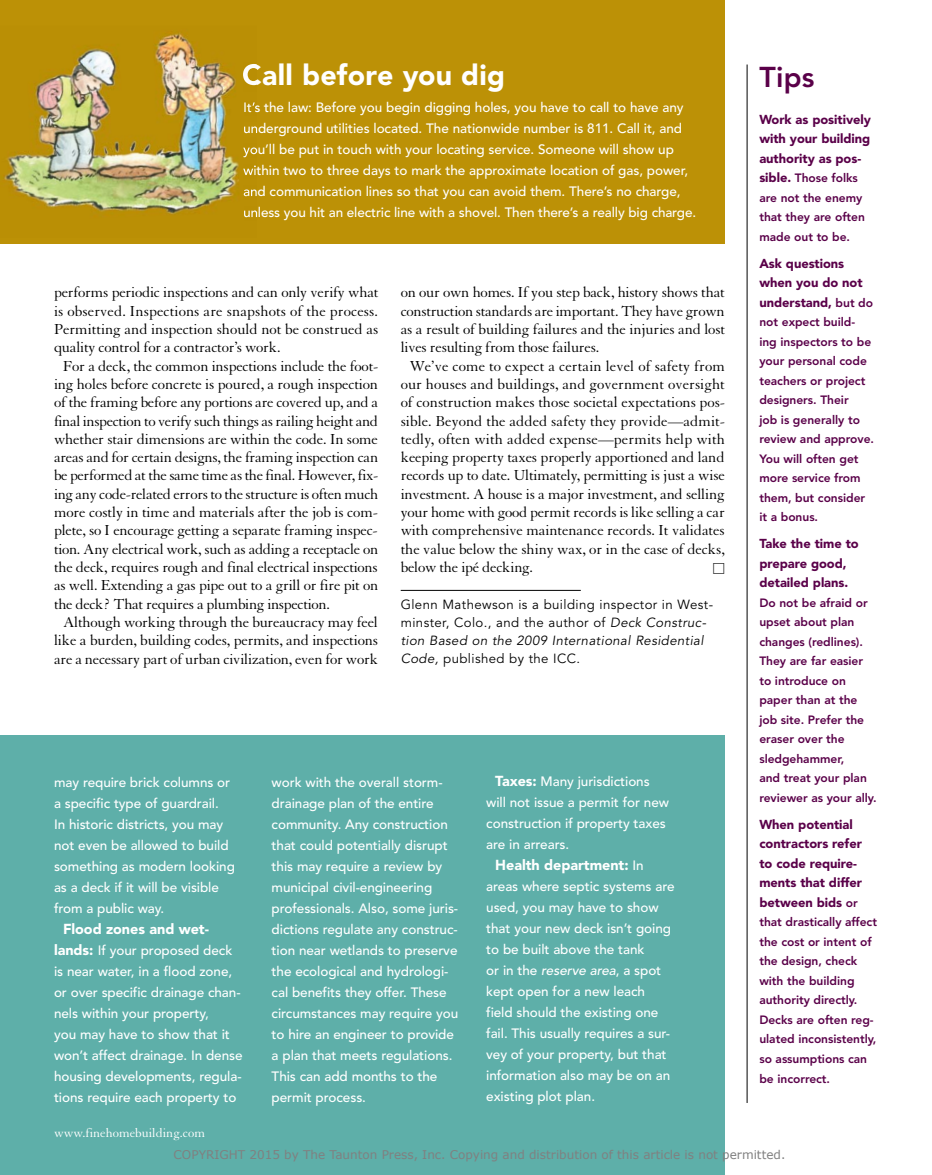
<style>
.page{position:relative;width:932px;height:1175px;background:#fff}
.page>*{position:absolute;margin:0;border:0;box-sizing:border-box;transform-origin:0 0}
.t1{font:900 28.5px "Avenir LT Std";letter-spacing:.01em;color:#fff}
.t2{font:800 28.5px "Avenir LT Std";color:#5a0049}
.t3{font:15.75px "Granjon LT Std";letter-spacing:-.015em;color:#000}
.t4{font:15.75px "Granjon LT Std";letter-spacing:.005em;color:#000}
.t5{font:900 14.4px "Avenir LT Std";letter-spacing:-.005em;color:#fff}
.t6{font:500 13.5px/21px "Avenir LT Std";letter-spacing:-.005em;color:#fff}
.t7{font:13.5px "Granjon LT Std";color:#fff}
.t8{font:13.5px "Universal Std Newswith Comm Pi";color:#000}
.t9{font:13.2px/18.3px "Avenir LT Std";letter-spacing:.03em;color:#000}
.t10{font:900 12.9px/19.5px "Avenir LT Std";letter-spacing:-.005em;color:#5a0049}
.t11{font:800 12px/19.5px "Avenir LT Std";letter-spacing:-.005em;color:#5a0049}
.t12{font:12px "Verdana";color:#808080}
.s1{font-style:italic}
.s2{font-weight:900;font-size:14.4px}
.s3{font-weight:500;font-size:13.5px}
.s4{font-weight:900;font-size:12.9px}
.s5{font-weight:800;font-size:12px}
</style>
<div class="page">
<hr style="left:400px;top:590px;width:180px;height:1px;background:#000">
<div style="left:0;top:735px;width:724px;height:439px;background:#5eafa9"></div>
<hr style="left:746px;top:64px;width:1px;height:1038px;background:#000">
<div style="left:0;top:0;width:724px;height:243px;background:#bc9106"></div>
<img style="left:3px;top:33px;width:241px;height:182px">
<svg style="left:244px;top:102px;width:12px;height:11px"></svg>
<svg style="left:244px;top:126px;width:12px;height:8px"></svg>
<img style="left:243px;top:144px;width:13px;height:14px">
<img style="left:243px;top:165px;width:13px;height:14px">
<svg style="left:244px;top:189px;width:12px;height:8px"></svg>
<svg style="left:244px;top:210px;width:12px;height:8px"></svg>
<img style="left:243px;top:63px;width:13px;height:28px">
<h1 class="t1" style="left:242px;top:57px;width:264px">Call before you dig</h1>
<p class="t6" style="left:243px;top:97px;width:454px">It’s the law: Before you begin digging holes, you have to call to have any underground utilities located. The nationwide number is 811. Call it, and you’ll be put in touch with your locating service. Someone will show up within two to three days to mark the approximate location of gas, power, and communication lines so that you can avoid them. There’s no charge, unless you hit an electric line with a shovel. Then there’s a really big charge.</p>
<p class="t3" style="left:54px;top:284px;width:326px">performs periodic inspections and can only verify what</p>
<p class="t4" style="left:54px;top:302px;width:325px">is observed. Inspections are snapshots of the process.</p>
<p class="t3" style="left:54px;top:321px;width:326px">Permitting and inspection should not be construed as</p>
<p class="t3" style="left:54px;top:339px;width:228px">quality control for a contractor’s work.</p>
<p class="t3" style="left:63px;top:357px;width:317px">For a deck, the common inspections include the foot-</p>
<p class="t3" style="left:54px;top:375px;width:325px">ing holes before concrete is poured, a rough inspection</p>
<p class="t3" style="left:54px;top:394px;width:326px">of the framing before any portions are covered up, and a</p>
<p class="t3" style="left:54px;top:412px;width:325px">final inspection to verify such things as railing height and</p>
<p class="t3" style="left:54px;top:430px;width:325px">whether stair dimensions are within the code. In some</p>
<p class="t3" style="left:54px;top:449px;width:325px">areas and for certain designs, the framing inspection can</p>
<p class="t3" style="left:54px;top:467px;width:326px">be performed at the same time as the final. However, fix-</p>
<p class="t3" style="left:54px;top:485px;width:326px">ing any code-related errors to the structure is often much</p>
<p class="t3" style="left:54px;top:504px;width:325px">more costly in time and materials after the job is com-</p>
<p class="t3" style="left:54px;top:522px;width:325px">plete, so I encourage getting a separate framing inspec-</p>
<p class="t3" style="left:54px;top:540px;width:325px">tion. Any electrical work, such as adding a receptacle on</p>
<p class="t3" style="left:54px;top:558px;width:325px">the deck, requires rough and final electrical inspections</p>
<p class="t3" style="left:54px;top:577px;width:326px">as well. Extending a gas pipe out to a grill or fire pit on</p>
<p class="t3" style="left:54px;top:595px;width:277px">the deck? That requires a plumbing inspection.</p>
<p class="t3" style="left:63px;top:613px;width:316px">Although working through the bureaucracy may feel</p>
<p class="t3" style="left:54px;top:632px;width:325px">like a burden, building codes, permits, and inspections</p>
<p class="t3" style="left:54px;top:650px;width:326px">are a necessary part of urban civilization, even for work</p>
<p class="t3" style="left:400px;top:284px;width:325px">on our own homes. If you step back, history shows that</p>
<p class="t3" style="left:400px;top:302px;width:325px">construction standards are important. They have grown</p>
<p class="t3" style="left:400px;top:321px;width:326px">as a result of building failures and the injuries and lost</p>
<p class="t3" style="left:400px;top:339px;width:200px">lives resulting from those failures.</p>
<p class="t4" style="left:409px;top:357px;width:317px">We’ve come to expect a certain level of safety from</p>
<p class="t3" style="left:400px;top:375px;width:326px">our houses and buildings, and government oversight</p>
<p class="t3" style="left:400px;top:394px;width:326px">of construction makes those societal expectations pos-</p>
<p class="t3" style="left:400px;top:412px;width:326px">sible. Beyond the added safety they provide—admit-</p>
<p class="t4" style="left:400px;top:430px;width:326px">tedly, often with added expense—permits help with</p>
<p class="t3" style="left:400px;top:449px;width:325px">keeping property taxes properly apportioned and land</p>
<p class="t3" style="left:400px;top:467px;width:325px">records up to date. Ultimately, permitting is just a wise</p>
<p class="t3" style="left:400px;top:485px;width:325px">investment. A house is a major investment, and selling</p>
<p class="t3" style="left:400px;top:504px;width:325px">your home with good permit records is like selling a car</p>
<p class="t3" style="left:400px;top:522px;width:325px">with comprehensive maintenance records. It validates</p>
<p class="t3" style="left:400px;top:540px;width:325px">the value below the shiny wax, or in the case of decks,</p>
<p class="t3" style="left:400px;top:558px;width:134px">below the ipé decking.</p>
<p class="t8" style="left:712px;top:562px;width:14px">□</p>
<p class="t9" style="left:400px;top:595px;width:314px">Glenn Mathewson is a building inspector in West&shy;minster, Colo., and the author of <span class="s1">Deck Construc&shy;tion Based on the 2009 International Residential Code,</span> published by the ICC.</p>
<p class="t6" style="left:54px;top:772px;width:182px">may require brick columns or a specific type of guardrail.<br>In historic districts, you may not even be allowed to build something as modern looking as a deck if it will be visible from a public way.</p>
<p class="t5" style="left:63px;top:920px;width:147px">Flood zones and wet-</p>
<p class="t6" style="left:54px;top:940px;width:190px"><span class="s2">lands:</span> If your proposed deck is near water, in a flood zone, or over specific drainage chan&shy;nels within your property,<br>you may have to show that it won’t affect drainage. In dense housing developments, regula&shy;tions require each property to</p>
<p class="t7" style="left:54px;top:1125px;width:152px">www.finehomebuilding.com</p>
<p class="t6" style="left:271px;top:772px;width:188px">work with the overall storm&shy;drainage plan of the entire community. Any construction that could potentially disrupt this may require a review by municipal civil-engineering professionals. Also, some juris&shy;dictions regulate any construc&shy;tion near wetlands to preserve the ecological and hydrologi&shy;cal benefits they offer. These circumstances may require you to hire an engineer to provide a plan that meets regulations.<br>This can add months to the permit process.</p>
<p class="t6" style="left:486px;top:771px;width:184px;text-indent:9px"><span class="s2">Taxes:</span> Many jurisdictions will not issue a permit for new construction if property taxes are in arrears.</p>
<p class="t5" style="left:495px;top:856px;width:150px">Health department: <span class="s3">In</span></p>
<p class="t6" style="left:486px;top:876px;width:190px">areas where septic systems are used, you may have to show that your new deck isn’t going to be built above the tank<br>or in the <span class="s1">reserve area</span>, a spot kept open for a new leach field should the existing one fail. This usually requires a sur&shy;vey of your property, but that information also may be on an existing plot plan.</p>
<h1 class="t2" style="left:759px;top:61px;width:57px">Tips</h1>
<p class="t10" style="left:759px;top:109px;width:113px;text-align:justify">Work as positively with your building authority as pos-</p>
<p class="t11" style="left:759px;top:168px;width:107px"><span class="s4">sible.</span> Those folks are not the enemy that they are often made out to be.</p>
<p class="t10" style="left:759px;top:253px;width:115px">Ask questions when you do not understand, <span class="s5">but do</span></p>
<p class="t11" style="left:759px;top:312px;width:116px">not expect build&shy;ing inspectors to be your personal code teachers or project designers. Their<br>job is generally to review and approve.<br>You will often get more service from them, but consider it a bonus.</p>
<p class="t10" style="left:759px;top:534px;width:101px">Take the time to prepare good, detailed plans.</p>
<p class="t11" style="left:759px;top:593px;width:119px">Do not be afraid or upset about plan changes (redlines).<br>They are far easier to introduce on paper than at the job site. Prefer the eraser over the sledgehammer,<br>and treat your plan reviewer as your ally.</p>
<p class="t10" style="left:759px;top:814px;width:104px">When potential contractors refer to code require&shy;ments that differ between bids <span class="s5">or</span></p>
<p class="t11" style="left:759px;top:912px;width:119px">that drastically affect the cost or intent of the design, check with the building authority directly.<br>Decks are often reg&shy;ulated inconsistently, so assumptions can be incorrect.</p>
<p class="t12" style="left:174px;top:1146px;width:613px">COPYRIGHT 2015 by The Taunton Press, Inc. Copying and distribution of this article is not permitted.</p>
</div>
